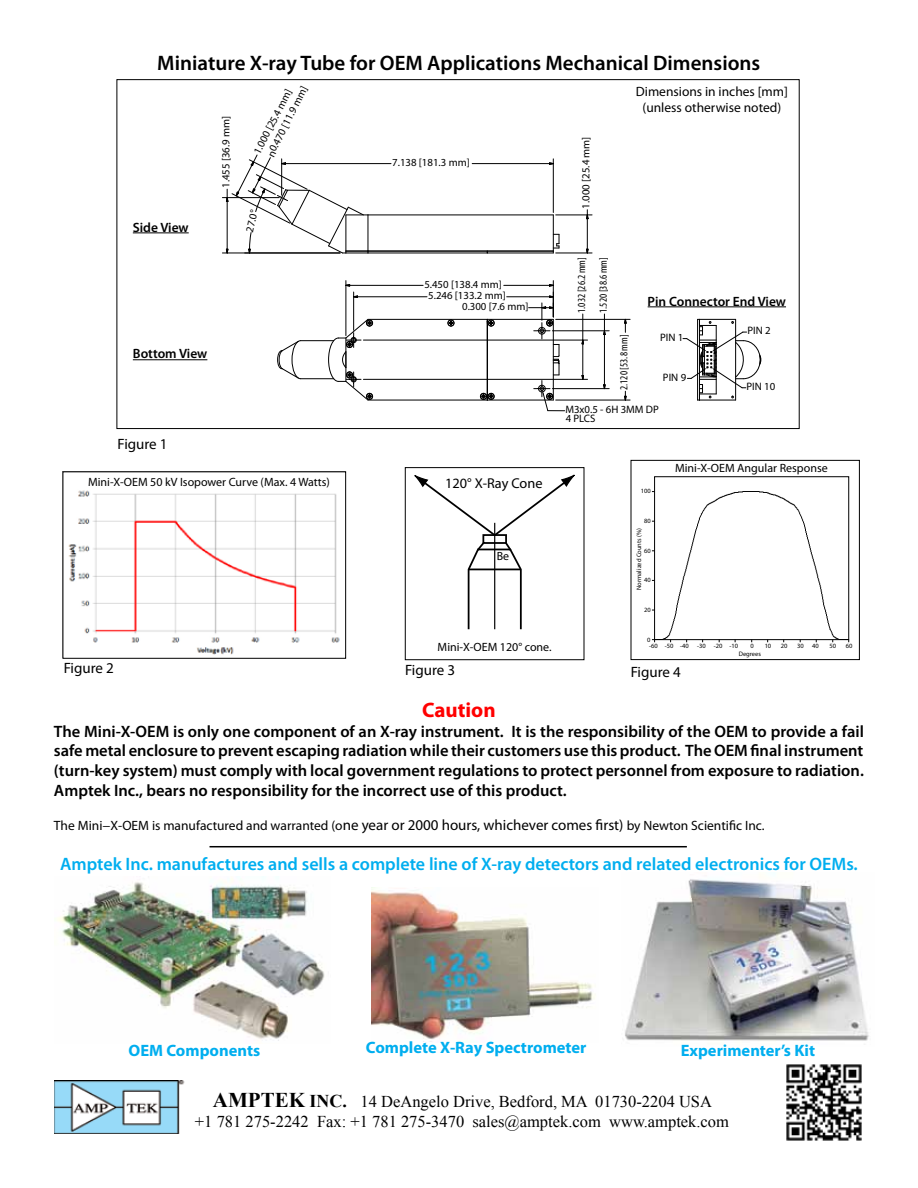
<style>
.page{position:relative;width:918px;height:1188px;background:#fff}
.page>*{position:absolute;margin:0;border:0;box-sizing:border-box;transform-origin:0 0}
.t1{font:600 21px "Myriad Pro";color:#000}
.t2{font:700 21px "Myriad Pro";color:#f00}
.t3{font:600 18px "Myriad Pro";color:#00aeef}
.t4{font:600 16.5px/19.8px "Myriad Pro";color:#000;text-align:justify}
.t5{font:16.5px/19.8px "Times New Roman";color:#000;text-align:center}
.t6{font:700 16.5px "Myriad Pro";color:#00aeef}
.t7{font:15px "Myriad Pro";color:#000}
.t8{font:14.25px "Myriad Pro";color:#000}
.t9{font:13.5px/16.2px "Myriad Pro";color:#000;text-align:center}
.t10{font:600 13.5px "Myriad Pro";color:#000}
.t11{font:12px "Myriad Pro";color:#000}
.t12{font:11.85px "Myriad Pro";color:#000}
.t13{font:10.8px/9.3px "Myriad Pro";color:#000}
.t14{font:condensed 10.8px "Myriad Pro";color:#000}
.t15{font:7.8px "Myriad Pro";color:#000}
.t16{font:6.45px "Myriad Pro";color:#000}
.s1{font-size:15px}
.s2{font-weight:700;font-size:21px}
.s3{font-weight:700;font-size:18px}
</style>
<div class="page">
<img style="left:54px;top:1080px;width:131px;height:54px">
<img style="left:625px;top:872px;width:244px;height:169px">
<img style="left:57px;top:878px;width:268px;height:163px">
<img style="left:372px;top:889px;width:223px;height:153px">
<hr style="left:210px;top:846px;width:477px;height:1px;background:#000">
<img style="left:786px;top:1064px;width:76px;height:77px">
<div style="left:405px;top:467px;width:179px;height:193px;border:1px solid #000"></div>
<svg style="left:414px;top:474px;width:161px;height:156px"></svg>
<hr style="left:301px;top:378px;width:33px;height:1px;background:#000">
<hr style="left:301px;top:340px;width:33px;height:1px;background:#000">
<hr style="left:368px;top:319px;width:119px;height:1px;background:#000">
<hr style="left:368px;top:400px;width:119px;height:1px;background:#000">
<hr style="left:487px;top:319px;width:1px;height:81px;background:#000">
<hr style="left:488px;top:400px;width:65px;height:1px;background:#000">
<hr style="left:488px;top:319px;width:65px;height:1px;background:#000">
<svg style="left:277px;top:340px;width:24px;height:39px"></svg>
<svg style="left:480px;top:393px;width:15px;height:8px"></svg>
<svg style="left:447px;top:319px;width:8px;height:8px"></svg>
<svg style="left:486px;top:319px;width:9px;height:8px"></svg>
<hr style="left:368px;top:215px;width:185px;height:1px;background:#000">
<hr style="left:553px;top:215px;width:1px;height:36px;background:#000">
<hr style="left:368px;top:253px;width:119px;height:1px;background:#000">
<hr style="left:368px;top:251px;width:119px;height:1px;background:#000">
<hr style="left:488px;top:251px;width:65px;height:1px;background:#000">
<hr style="left:488px;top:253px;width:65px;height:1px;background:#000">
<svg style="left:553px;top:234px;width:7px;height:19px"></svg>
<svg style="left:624px;top:318px;width:3px;height:14px"></svg>
<svg style="left:624px;top:391px;width:3px;height:9px"></svg>
<hr style="left:556px;top:400px;width:74px;height:1px;background:#000">
<hr style="left:556px;top:319px;width:74px;height:1px;background:#000">
<svg style="left:345px;top:284px;width:5px;height:3px"></svg>
<hr style="left:350px;top:285px;width:73px;height:1px;background:#000">
<hr style="left:504px;top:285px;width:46px;height:1px;background:#000">
<hr style="left:553px;top:281px;width:1px;height:36px;background:#000">
<hr style="left:346px;top:281px;width:1px;height:55px;background:#000">
<svg style="left:328px;top:319px;width:45px;height:82px"></svg>
<svg style="left:603px;top:384px;width:3px;height:6px"></svg>
<hr style="left:604px;top:335px;width:1px;height:50px;background:#000">
<hr style="left:552px;top:388px;width:57px;height:1px;background:#000">
<hr style="left:552px;top:330px;width:57px;height:1px;background:#000">
<svg style="left:603px;top:314px;width:3px;height:21px"></svg>
<hr style="left:357px;top:296px;width:70px;height:1px;background:#000">
<hr style="left:507px;top:296px;width:43px;height:1px;background:#000">
<hr style="left:353px;top:292px;width:1px;height:38px;background:#000">
<hr style="left:285px;top:163px;width:106px;height:1px;background:#000">
<hr style="left:472px;top:163px;width:78px;height:1px;background:#000">
<hr style="left:553px;top:159px;width:1px;height:54px;background:#000">
<hr style="left:222px;top:197px;width:57px;height:1px;background:#000">
<hr style="left:222px;top:253px;width:118px;height:1px;background:#000">
<svg style="left:586px;top:249px;width:3px;height:4px"></svg>
<hr style="left:587px;top:219px;width:1px;height:30px;background:#000">
<hr style="left:556px;top:215px;width:36px;height:1px;background:#000">
<hr style="left:556px;top:253px;width:36px;height:1px;background:#000">
<svg style="left:586px;top:210px;width:3px;height:9px"></svg>
<hr style="left:582px;top:344px;width:1px;height:32px;background:#000">
<hr style="left:363px;top:379px;width:225px;height:1px;background:#000">
<hr style="left:363px;top:340px;width:225px;height:1px;background:#000">
<svg style="left:581px;top:314px;width:3px;height:31px"></svg>
<svg style="left:529px;top:284px;width:36px;height:127px"></svg>
<svg style="left:683px;top:319px;width:78px;height:82px"></svg>
<svg style="left:226px;top:154px;width:143px;height:100px"></svg>
<hr style="left:648px;top:307px;width:138px;height:1px;background:#000">
<hr style="left:133px;top:359px;width:74px;height:1px;background:#000">
<hr style="left:133px;top:233px;width:56px;height:1px;background:#000">
<img style="left:68px;top:490px;width:272px;height:165px">
<div style="left:114px;top:477px;width:180px;height:15px;background:#fff"></div>
<img style="left:665px;top:492px;width:172px;height:146px">
<div style="left:654px;top:476px;width:195px;height:164px;border:1px solid #000"></div>
<div style="left:631px;top:460px;width:229px;height:200px;border:1px solid #000"></div>
<div style="left:63px;top:472px;width:283px;height:187px;border:1px solid #000"></div>
<p class="t1" style="left:157px;top:49px;width:605px">Miniature X-ray Tube for OEM Applications Mechanical Dimensions</p>
<p class="t9" style="left:636px;top:83px;width:154px">Dimensions in inches [mm] (unless otherwise noted)</p>
<p class="t13" style="left:265px;top:154px;width:79px;rotate:-63deg">n0.470 [11.9 mm]</p>
<p class="t13" style="left:252px;top:151px;width:73px;rotate:-63deg">1.000 [25.4 mm]</p>
<p class="t13" style="left:221px;top:188px;width:73px;rotate:-90deg">1.455 [36.9 mm]</p>
<p class="t13" style="left:581px;top:209px;width:73px;rotate:-90deg">1.000 [25.4 mm]</p>
<p class="t13" style="left:392px;top:157px;width:79px">7.138 [181.3 mm]</p>
<p class="t10" style="left:133px;top:218px;width:57px">Side View</p>
<p class="t13" style="left:245px;top:231px;width:24px;rotate:-77deg">27.0°</p>
<p class="t10" style="left:133px;top:345px;width:76px">Bottom View</p>
<p class="t7" style="left:117px;top:435px;width:52px">Figure 1</p>
<p class="t11" style="left:88px;top:474px;width:243px">Mini-X-OEM 50 kV Isopower Curve (Max. 4 Watts)</p>
<p class="t7" style="left:64px;top:658px;width:52px">Figure 2</p>
<p class="t13" style="left:424px;top:279px;width:79px">5.450 [138.4 mm]</p>
<p class="t13" style="left:428px;top:291px;width:79px">5.246 [133.2 mm]</p>
<p class="t13" style="left:462px;top:302px;width:68px">0.300 [7.6 mm]</p>
<p class="t14" style="left:575px;top:313px;width:57px;rotate:-90deg">1.032 [26.2 mm]</p>
<p class="t14" style="left:597px;top:313px;width:57px;rotate:-90deg">1.520 [38.6 mm]</p>
<p class="t14" style="left:618px;top:390px;width:57px;rotate:-90deg">2.120 [53.8 mm]</p>
<p class="t10" style="left:648px;top:292px;width:140px">Pin Connector End View</p>
<p class="t13" style="left:660px;top:332px;width:25px">PIN 1</p>
<p class="t13" style="left:663px;top:372px;width:25px">PIN 9</p>
<p class="t13" style="left:747px;top:326px;width:25px">PIN 2</p>
<p class="t13" style="left:747px;top:382px;width:30px">PIN 10</p>
<p class="t13" style="left:565px;top:405px;width:95px">M3x0.5 - 6H 3MM DP<br>4 PLCS</p>
<p class="t8" style="left:445px;top:474px;width:99px">120° X-Ray Cone</p>
<p class="t12" style="left:497px;top:549px;width:14px">Be</p>
<p class="t11" style="left:438px;top:640px;width:116px">Mini-X-OEM 120° cone.</p>
<p class="t16" style="left:641px;top:487px;width:11px">100</p>
<p class="t16" style="left:644px;top:517px;width:8px">80</p>
<p class="t16" style="left:644px;top:547px;width:8px">60</p>
<p class="t16" style="left:644px;top:576px;width:8px">40</p>
<p class="t16" style="left:644px;top:606px;width:8px">20</p>
<p class="t16" style="left:647px;top:635px;width:5px">0</p>
<p class="t16" style="left:635px;top:590px;width:63px;rotate:-90deg">Normalized Counts (%)</p>
<p class="t11" style="left:675px;top:460px;width:154px">Mini-X-OEM Angular Response</p>
<p class="t15" style="left:711px;top:464px;width:83px">Mini-X Angular Response</p>
<p class="t16" style="left:649px;top:642px;width:41px">-60 -50 -40</p>
<p class="t16" style="left:697px;top:642px;width:10px">-30</p>
<p class="t16" style="left:714px;top:642px;width:26px">-20 -10</p>
<p class="t16" style="left:750px;top:642px;width:5px">0</p>
<p class="t16" style="left:765px;top:642px;width:8px">10</p>
<p class="t16" style="left:781px;top:642px;width:8px">20</p>
<p class="t16" style="left:797px;top:642px;width:8px">30</p>
<p class="t16" style="left:812px;top:642px;width:8px">40</p>
<p class="t16" style="left:830px;top:642px;width:8px">50</p>
<p class="t16" style="left:846px;top:642px;width:8px">60</p>
<p class="t16" style="left:739px;top:649px;width:24px">Degrees</p>
<p class="t7" style="left:405px;top:660px;width:52px">Figure 3</p>
<p class="t7" style="left:631px;top:663px;width:52px">Figure 4</p>
<p class="t2" style="left:422px;top:696px;width:75px">Caution</p>
<p class="t4" style="left:54px;top:721px;width:811px">The Mini-X-OEM is only one component of an X-ray instrument. It is the responsibility of the OEM to provide a fail safe metal enclosure to prevent escaping radiation while their customers use this product. The OEM final instrument (turn-key system) must comply with local government regulations to protect personnel from exposure to radiation.<br>Amptek Inc., bears no responsibility for the incorrect use of this product.</p>
<p class="t9" style="left:54px;top:817px;width:712px">The Mini−X-OEM is manufactured and warranted (o<span class="s1">ne year or 2000 hours, whichever comes first)</span> by Newton Scientific Inc.</p>
<p class="t3" style="left:60px;top:853px;width:799px">Amptek Inc. manufactures and sells a complete line of X-ray detectors and related electronics for OEMs.</p>
<p class="t6" style="left:129px;top:1040px;width:133px">OEM Components</p>
<p class="t6" style="left:366px;top:1037px;width:222px">Complete X-Ray Spectrometer</p>
<p class="t6" style="left:681px;top:1040px;width:136px">Experimenter’s Kit</p>
<p class="t5" style="left:195px;top:1092px;width:536px"><span class="s2">AMPTEK</span> <span class="s3">INC.</span> 14 DeAngelo Drive, Bedford, MA 01730-2204 USA<br>+1 781 275-2242 Fax: +1 781 275-3470 sales@amptek.com www.amptek.com</p>
</div>
